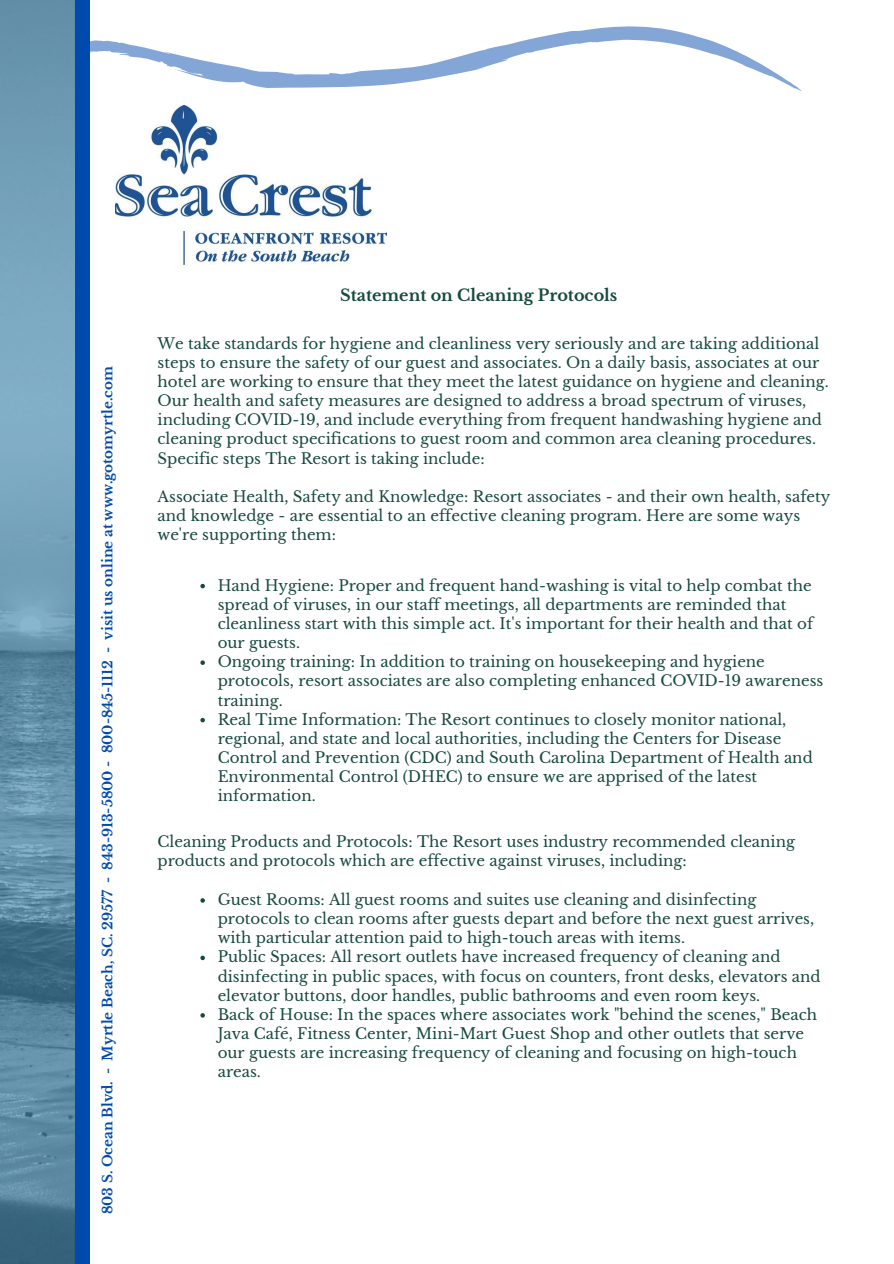
<style>
.page{position:relative;width:894px;height:1264px;background:#fff}
.page>*{position:absolute;margin:0;border:0;box-sizing:border-box;transform-origin:0 0}
.t1{font:700 16.05px "Libre Baskerville";color:#174a3f}
.t2{font:15px/19.2px "Libre Baskerville";color:#174a3f}
.t3{font:700 13.5px "Libre Baskerville";color:#004aad}
</style>
<div class="page">
<svg style="left:90px;top:26px;width:711px;height:65px"></svg>
<div style="left:0;top:0;width:90px;height:1263px;background:#004aad"></div>
<svg style="left:0;top:0;width:74px;height:1263px;background:#6794ac"></svg>
<svg style="left:200px;top:584px;width:5px;height:4px"></svg>
<svg style="left:200px;top:660px;width:5px;height:5px"></svg>
<svg style="left:200px;top:718px;width:5px;height:4px"></svg>
<img style="left:116px;top:106px;width:270px;height:159px">
<svg style="left:200px;top:898px;width:5px;height:4px"></svg>
<svg style="left:200px;top:955px;width:5px;height:5px"></svg>
<svg style="left:200px;top:1013px;width:5px;height:4px"></svg>
<p class="t3" style="left:99px;top:1214px;width:849px;rotate:-90deg">803 S. Ocean Blvd. - Myrtle Beach, SC. 29577 - 843-913-5800 - 800-845-1112 - visit us online at www.gotomyrtle.com</p>
<p class="t1" style="left:340px;top:285px;width:279px">Statement on Cleaning Protocols</p>
<p class="t2" style="left:157px;top:334px;width:672px">We take standards for hygiene and cleanliness very seriously and are taking additional steps to ensure the safety of our guest and associates. On a daily basis, associates at our hotel are working to ensure that they meet the latest guidance on hygiene and cleaning.<br>Our health and safety measures are designed to address a broad spectrum of viruses, including COVID-19, and include everything from frequent handwashing hygiene and cleaning product specifications to guest room and common area cleaning procedures.<br>Specific steps The Resort is taking include:</p>
<p class="t2" style="left:157px;top:487px;width:674px">Associate Health, Safety and Knowledge: Resort associates - and their own health, safety and knowledge - are essential to an effective cleaning program. Here are some ways we're supporting them:</p>
<p class="t2" style="left:218px;top:575px;width:607px">Hand Hygiene: Proper and frequent hand-washing is vital to help combat the spread of viruses, in our staff meetings, all departments are reminded that cleanliness start with this simple act. It's important for their health and that of our guests.<br>Ongoing training: In addition to training on housekeeping and hygiene protocols, resort associates are also completing enhanced COVID-19 awareness training.<br>Real Time Information: The Resort continues to closely monitor national, regional, and state and local authorities, including the Centers for Disease Control and Prevention (CDC) and South Carolina Department of Health and Environmental Control (DHEC) to ensure we are apprised of the latest information.</p>
<p class="t2" style="left:157px;top:832px;width:638px">Cleaning Products and Protocols: The Resort uses industry recommended cleaning products and protocols which are effective against viruses, including:</p>
<p class="t2" style="left:218px;top:890px;width:604px">Guest Rooms: All guest rooms and suites use cleaning and disinfecting protocols to clean rooms after guests depart and before the next guest arrives, with particular attention paid to high-touch areas with items.<br>Public Spaces: All resort outlets have increased frequency of cleaning and disinfecting in public spaces, with focus on counters, front desks, elevators and elevator buttons, door handles, public bathrooms and even room keys.<br>Back of House: In the spaces where associates work "behind the scenes," Beach Java Café, Fitness Center, Mini-Mart Guest Shop and other outlets that serve our guests are increasing frequency of cleaning and focusing on high-touch areas.</p>
</div>
